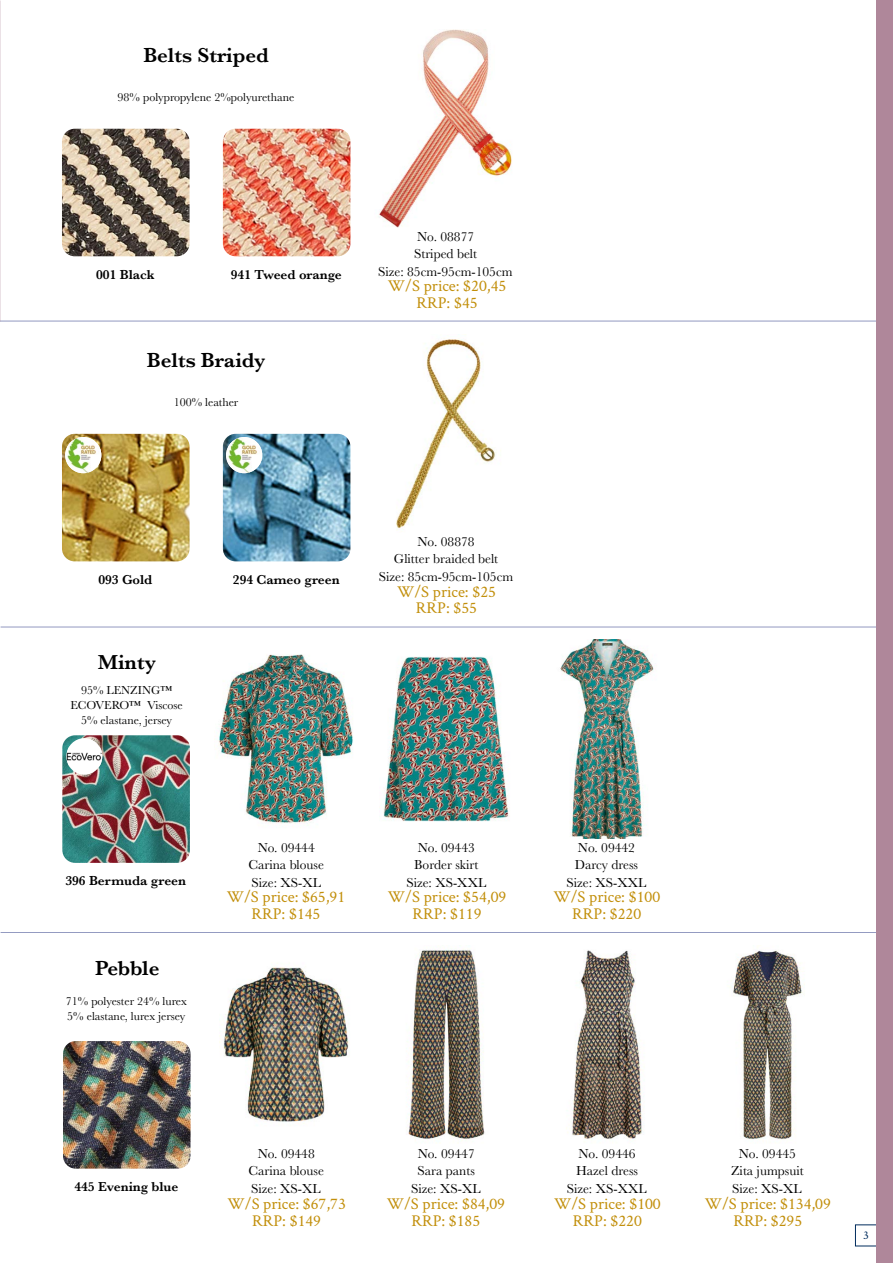
<style>
.page{position:relative;width:893px;height:1263px;background:#fff}
.page>*{position:absolute;margin:0;border:0;box-sizing:border-box;transform-origin:0 0}
.t1{font:600 21px "Baskerville";color:#000}
.t2{font:16.5px "Crimson Text";color:#c28f0b}
.t3{font:13.5px/17.4px "Baskerville";color:#000;text-align:center}
.t4{font:600 13.5px "Baskerville";color:#000}
.t5{font:12px/15px "Baskerville";color:#000;text-align:center}
.t6{font:12px "Crimson Text";color:#002c5d}
</style>
<div class="page">
<hr style="left:1px;top:627px;width:892px;height:1px;background:#283583">
<hr style="left:0;top:321px;width:893px;height:1px;background:#283583">
<hr style="left:1px;top:932px;width:892px;height:1px;background:#283583">
<div style="left:877px;top:0;width:16px;height:1263px;background:#af879a"></div>
<img style="left:379px;top:30px;width:133px;height:197px">
<img style="left:62px;top:129px;width:128px;height:127px">
<img style="left:223px;top:129px;width:127px;height:127px">
<img style="left:396px;top:339px;width:105px;height:191px">
<img style="left:62px;top:434px;width:128px;height:127px">
<img style="left:223px;top:434px;width:127px;height:127px">
<img style="left:65px;top:437px;width:36px;height:36px;border-radius:18px">
<img style="left:226px;top:437px;width:36px;height:36px;border-radius:18px">
<img style="left:62px;top:735px;width:128px;height:128px">
<img style="left:214px;top:654px;width:139px;height:174px">
<img style="left:383px;top:656px;width:127px;height:166px">
<img style="left:560px;top:639px;width:94px;height:199px">
<div style="left:66px;top:738px;width:36px;height:37px;background:#fff;border-radius:50%"></div>
<img style="left:66px;top:746px;width:36px;height:20px">
<div style="left:38px;top:676px;width:177px;height:54px;background:#fff"></div>
<img style="left:223px;top:967px;width:127px;height:157px">
<img style="left:566px;top:950px;width:77px;height:189px">
<img style="left:406px;top:949px;width:79px;height:191px">
<img style="left:733px;top:950px;width:72px;height:190px">
<img style="left:63px;top:1041px;width:128px;height:127px">
<h1 class="t1" style="left:143px;top:41px;width:127px">Belts Striped</h1>
<p class="t5" style="left:118px;top:89px;width:178px">98% polypropylene 2%polyurethane</p>
<p class="t4" style="left:96px;top:265px;width:60px">001 Black</p>
<p class="t4" style="left:231px;top:265px;width:112px">941 Tweed orange</p>
<h1 class="t1" style="left:147px;top:346px;width:120px">Belts Braidy</h1>
<p class="t5" style="left:174px;top:394px;width:66px">100% leather</p>
<p class="t3" style="left:378px;top:228px;width:136px">No. 08877<br>Striped belt<br>Size: 85cm-95cm-105cm</p>
<p class="t2" style="left:388px;top:275px;width:120px">W/S price: $20,45</p>
<p class="t2" style="left:417px;top:292px;width:63px">RRP: $45</p>
<p class="t4" style="left:98px;top:570px;width:56px">093 Gold</p>
<p class="t4" style="left:233px;top:570px;width:108px">294 Cameo green</p>
<h1 class="t1" style="left:98px;top:647px;width:60px">Minty</h1>
<p class="t5" style="left:70px;top:682px;width:114px">95% LENZING™<br>ECOVERO™ Viscose<br>5% elastane, jersey</p>
<p class="t3" style="left:379px;top:533px;width:136px">No. 08878<br>Glitter braided belt<br>Size: 85cm-95cm-105cm</p>
<p class="t2" style="left:397px;top:580px;width:100px">W/S price: $25</p>
<p class="t2" style="left:416px;top:597px;width:63px">RRP: $55</p>
<p class="t4" style="left:65px;top:871px;width:122px">396 Bermuda green</p>
<h1 class="t1" style="left:95px;top:953px;width:66px">Pebble</h1>
<p class="t5" style="left:66px;top:994px;width:122px;text-align:left">71% polyester 24% lurex<br>5% elastane, lurex jersey</p>
<p class="t3" style="left:258px;top:839px;width:59px">No. 09444</p>
<p class="t3" style="left:418px;top:839px;width:59px">No. 09443</p>
<p class="t3" style="left:578px;top:839px;width:59px">No. 09442</p>
<p class="t3" style="left:248px;top:856px;width:77px">Carina blouse</p>
<p class="t3" style="left:414px;top:856px;width:66px">Border skirt</p>
<p class="t3" style="left:575px;top:856px;width:65px">Darcy dress</p>
<p class="t3" style="left:251px;top:874px;width:71px">Size: XS-XL</p>
<p class="t3" style="left:406px;top:874px;width:81px">Size: XS-XXL</p>
<p class="t3" style="left:567px;top:874px;width:81px">Size: XS-XXL</p>
<p class="t2" style="left:227px;top:886px;width:120px">W/S price: $65,91</p>
<p class="t2" style="left:388px;top:886px;width:120px">W/S price: $54,09</p>
<p class="t2" style="left:553px;top:886px;width:108px">W/S price: $100</p>
<p class="t2" style="left:252px;top:902px;width:70px">RRP: $145</p>
<p class="t2" style="left:413px;top:902px;width:70px">RRP: $119</p>
<p class="t2" style="left:572px;top:902px;width:70px">RRP: $220</p>
<p class="t4" style="left:74px;top:1177px;width:106px">445 Evening blue</p>
<p class="t3" style="left:258px;top:1145px;width:59px">No. 09448</p>
<p class="t3" style="left:418px;top:1145px;width:59px">No. 09447</p>
<p class="t3" style="left:578px;top:1145px;width:59px">No. 09446</p>
<p class="t3" style="left:739px;top:1145px;width:59px">No. 09445</p>
<p class="t3" style="left:248px;top:1162px;width:77px">Carina blouse</p>
<p class="t3" style="left:418px;top:1162px;width:59px">Sara pants</p>
<p class="t3" style="left:576px;top:1162px;width:64px">Hazel dress</p>
<p class="t3" style="left:731px;top:1162px;width:74px">Zita jumpsuit</p>
<p class="t3" style="left:251px;top:1180px;width:71px">Size: XS-XL</p>
<p class="t3" style="left:411px;top:1180px;width:71px">Size: XS-XL</p>
<p class="t3" style="left:567px;top:1180px;width:81px">Size: XS-XXL</p>
<p class="t3" style="left:732px;top:1180px;width:71px">Size: XS-XL</p>
<p class="t2" style="left:227px;top:1192px;width:120px">W/S price: $67,73</p>
<p class="t2" style="left:387px;top:1192px;width:120px">W/S price: $84,09</p>
<p class="t2" style="left:554px;top:1192px;width:108px">W/S price: $100</p>
<p class="t2" style="left:705px;top:1192px;width:128px">W/S price: $134,09</p>
<p class="t2" style="left:252px;top:1209px;width:70px">RRP: $149</p>
<p class="t2" style="left:411px;top:1209px;width:70px">RRP: $185</p>
<p class="t2" style="left:573px;top:1209px;width:70px">RRP: $220</p>
<p class="t2" style="left:733px;top:1209px;width:70px">RRP: $295</p>
<p class="t6" style="left:863px;top:1226px;width:7px">3</p>
</div>
